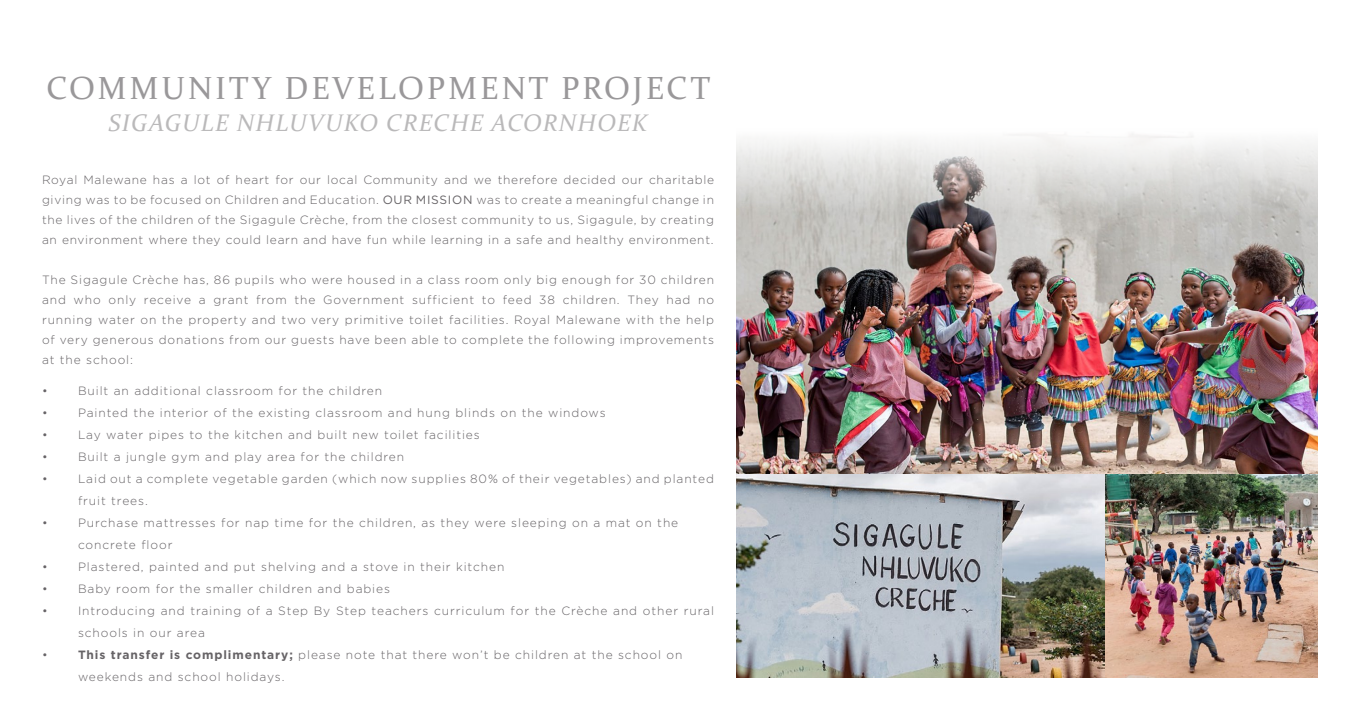
<style>
.page{position:relative;width:1360px;height:720px;background:#fff}
.page>*{position:absolute;margin:0;border:0;box-sizing:border-box;transform-origin:0 0}
.t1{font:32px "Constantia";letter-spacing:.09em;color:#9a989a}
.t2{font:italic 24px "Constantia";letter-spacing:.05em;color:#bab9ba}
.t3{font:300 12px/20px "Gotham";letter-spacing:.075em;color:#666366}
.s1{font-weight:400}
.s2{font-weight:700}
</style>
<div class="page">
<img style="left:736px;top:134px;width:582px;height:544px">
<h1 class="t1" style="left:47px;top:66px;width:665px">COMMUNITY DEVELOPMENT PROJECT</h1>
<h2 class="t2" style="left:109px;top:106px;width:541px">SIGAGULE NHLUVUKO CRECHE ACORNHOEK</h2>
<p class="t3" style="left:42px;top:169px;width:674px;text-align:justify">Royal Malewane has a lot of heart for our local Community and we therefore decided our charitable giving was to be focused on Children and Education. <span class="s1">OUR MISSION</span> was to create a meaningful change in the lives of the children of the Sigagule Crèche, from the closest community to us, Sigagule, by creating an environment where they could learn and have fun while learning in a safe and healthy environment.</p>
<p class="t3" style="left:42px;top:269px;width:674px;text-align:justify">The Sigagule Crèche has, 86 pupils who were housed in a class room only big enough for 30 children and who only receive a grant from the Government sufficient to feed 38 children. They had no running water on the property and two very primitive toilet facilities. Royal Malewane with the help of very generous donations from our guests have been able to complete the following improvements at the school:</p>
<p class="t3" style="left:42px;top:380px;width:7px">•</p>
<p class="t3" style="left:78px;top:380px;width:306px">Built an additional classroom for the children</p>
<p class="t3" style="left:42px;top:402px;width:7px">•</p>
<p class="t3" style="left:78px;top:402px;width:529px">Painted the interior of the existing classroom and hung blinds on the windows</p>
<p class="t3" style="left:42px;top:424px;width:7px">•</p>
<p class="t3" style="left:78px;top:424px;width:403px">Lay water pipes to the kitchen and built new toilet facilities</p>
<p class="t3" style="left:42px;top:446px;width:7px">•</p>
<p class="t3" style="left:78px;top:446px;width:328px">Built a jungle gym and play area for the children</p>
<p class="t3" style="left:42px;top:468px;width:7px">•</p>
<p class="t3" style="left:78px;top:467px;width:637px;line-height:22px">Laid out a complete vegetable garden (which now supplies 80% of their vegetables) and planted fruit trees.</p>
<p class="t3" style="left:42px;top:512px;width:7px">•</p>
<p class="t3" style="left:78px;top:511px;width:602px;line-height:22px">Purchase mattresses for nap time for the children, as they were sleeping on a mat on the concrete floor</p>
<p class="t3" style="left:42px;top:556px;width:7px">•</p>
<p class="t3" style="left:78px;top:556px;width:428px">Plastered, painted and put shelving and a stove in their kitchen</p>
<p class="t3" style="left:42px;top:578px;width:7px">•</p>
<p class="t3" style="left:78px;top:578px;width:314px">Baby room for the smaller children and babies</p>
<p class="t3" style="left:42px;top:600px;width:7px">•</p>
<p class="t3" style="left:78px;top:599px;width:637px;line-height:22px">Introducing and training of a Step By Step teachers curriculum for the Crèche and other rural schools in our area</p>
<p class="t3" style="left:42px;top:644px;width:7px">•</p>
<p class="t3" style="left:78px;top:643px;width:606px;line-height:22px"><span class="s2">This transfer is complimentary;</span> please note that there won’t be children at the school on weekends and school holidays.</p>
</div>
